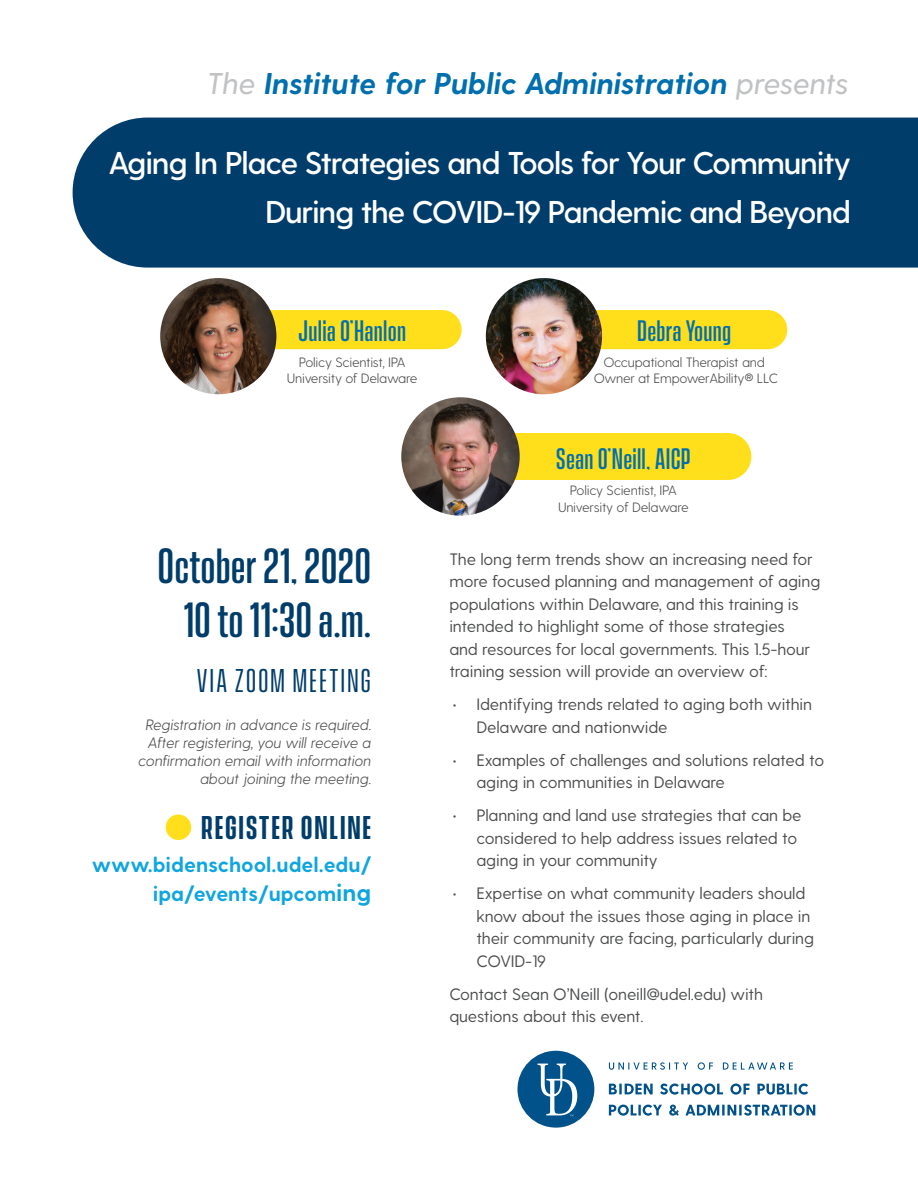
<style>
.page{position:relative;width:918px;height:1188px;background:#fff}
.page>*{position:absolute;margin:0;border:0;box-sizing:border-box;transform-origin:0 0}
.t1{font:500 45px/54px "Vanguard CF";color:#003d6a;text-align:center}
.t2{font:600 31.5px/49.5px "Greycliff CF";letter-spacing:-.04em;color:#fff;text-align:right}
.t3{font:italic 700 30px "Greycliff CF";color:#006faf}
.t4{font:30px "Vanguard CF";letter-spacing:.06em;color:#003d6a}
.t5{font:600 30px "Vanguard CF";letter-spacing:.06em;color:#003d6a}
.t6{font:500 27px "Vanguard CF";letter-spacing:.01em;color:#006faf}
.t7{font:700 21px/28.8px "Greycliff CF";color:#0fa5df;text-align:right}
.t8{font:16.5px/22.5px "Greycliff CF";letter-spacing:-.01em;color:#4b4c4d}
.t9{font:italic 300 15px/18px "Greycliff CF";color:#4b4c4d;text-align:right}
.t10{font:300 13.5px/16.2px "Greycliff CF";letter-spacing:-.02em;color:#4b4c4d;text-align:center}
.s1{font-weight:500;color:#c1c2c4}
.s2{font-size:24px}
</style>
<div class="page">
<div style="left:542px;top:310px;width:245px;height:39px;background:#ffdf1b;border-radius:20px"></div>
<div style="left:217px;top:310px;width:245px;height:39px;background:#ffdf1b;border-radius:20px"></div>
<img style="left:486px;top:278px;width:116px;height:116px;border-radius:58px">
<img style="left:160px;top:278px;width:116px;height:116px;border-radius:58px">
<div style="left:73px;top:118px;width:845px;height:150px;background:#003d6a"></div>
<svg style="left:609px;top:1062px;width:79px;height:8px"></svg>
<svg style="left:698px;top:1062px;width:15px;height:8px"></svg>
<svg style="left:723px;top:1062px;width:70px;height:8px"></svg>
<div style="left:517px;top:1051px;width:77px;height:77px;background:#01528a;border-radius:50%"></div>
<svg style="left:537px;top:1064px;width:40px;height:52px"></svg>
<svg style="left:609px;top:1084px;width:44px;height:10px"></svg>
<svg style="left:660px;top:1084px;width:63px;height:11px"></svg>
<svg style="left:730px;top:1084px;width:20px;height:11px"></svg>
<svg style="left:757px;top:1084px;width:51px;height:11px"></svg>
<svg style="left:609px;top:1105px;width:53px;height:11px"></svg>
<svg style="left:669px;top:1105px;width:10px;height:11px"></svg>
<svg style="left:686px;top:1105px;width:129px;height:11px"></svg>
<div style="left:166px;top:814px;width:25px;height:26px;background:#ffdf1b;border-radius:50%"></div>
<div style="left:443px;top:433px;width:308px;height:47px;background:#ffdf1b;border-radius:23px"></div>
<img style="left:401px;top:397px;width:119px;height:119px;border-radius:59px">
<h3 class="t3" style="left:207px;top:66px;width:643px"><span class="s1">The</span> Institute for Public Administration <span class="s1">presents</span></h3>
<h2 class="t2" style="left:109px;top:139px;width:744px">Aging In Place Strategies and Tools for Your Community<br>During the COVID-19 Pandemic and Beyond</h2>
<h3 class="t6" style="left:298px;top:315px;width:109px">Julia O’Hanlon</h3>
<p class="t10" style="left:287px;top:355px;width:132px">Policy Scientist, IPA<br>University of Delaware</p>
<h1 class="t1" style="left:158px;top:540px;width:215px">October 21, 2020<br>10 to 11:30 a.m.</h1>
<h3 class="t4" style="left:196px;top:663px;width:176px">VIA ZOOM MEETING</h3>
<p class="t9" style="left:139px;top:716px;width:234px">Registration in advance is required.<br>After registering, you will receive a confirmation email with information about joining the meeting.</p>
<h3 class="t5" style="left:201px;top:810px;width:171px">REGISTER ONLINE</h3>
<p class="t7" style="left:92px;top:851px;width:281px">www.bidenschool.udel.edu/ ipa/events/upcom<span class="s2">ing</span></p>
<h3 class="t6" style="left:637px;top:315px;width:96px">Debra Young</h3>
<p class="t10" style="left:594px;top:355px;width:186px">Occupational Therapist and<br>Owner at EmpowerAbility® LLC</p>
<h3 class="t6" style="left:556px;top:442px;width:137px">Sean O’Neill, AICP</h3>
<p class="t10" style="left:558px;top:483px;width:132px">Policy Scientist, IPA<br>University of Delaware</p>
<p class="t8" style="left:449px;top:548px;width:372px">The long term trends show an increasing need for more focused planning and management of aging populations within Delaware, and this training is intended to highlight some of those strategies<br>and resources for local governments. This 1.5-hour training session will provide an overview of:</p>
<p class="t8" style="left:476px;top:693px;width:337px;text-indent:-24px">• Identifying trends related to aging both within<br>Delaware and nationwide</p>
<p class="t8" style="left:476px;top:749px;width:349px;text-indent:-24px">• Examples of challenges and solutions related to aging in communities in Delaware</p>
<p class="t8" style="left:476px;top:804px;width:327px;text-indent:-24px">• Planning and land use strategies that can be considered to help address issues related to aging in your community</p>
<p class="t8" style="left:476px;top:882px;width:339px;text-indent:-24px">• Expertise on what community leaders should know about the issues those aging in place in their community are facing, particularly during COVID-19</p>
<p class="t8" style="left:449px;top:983px;width:315px">Contact Sean O’Neill (oneill@udel.edu) with questions about this event.</p>
</div>
